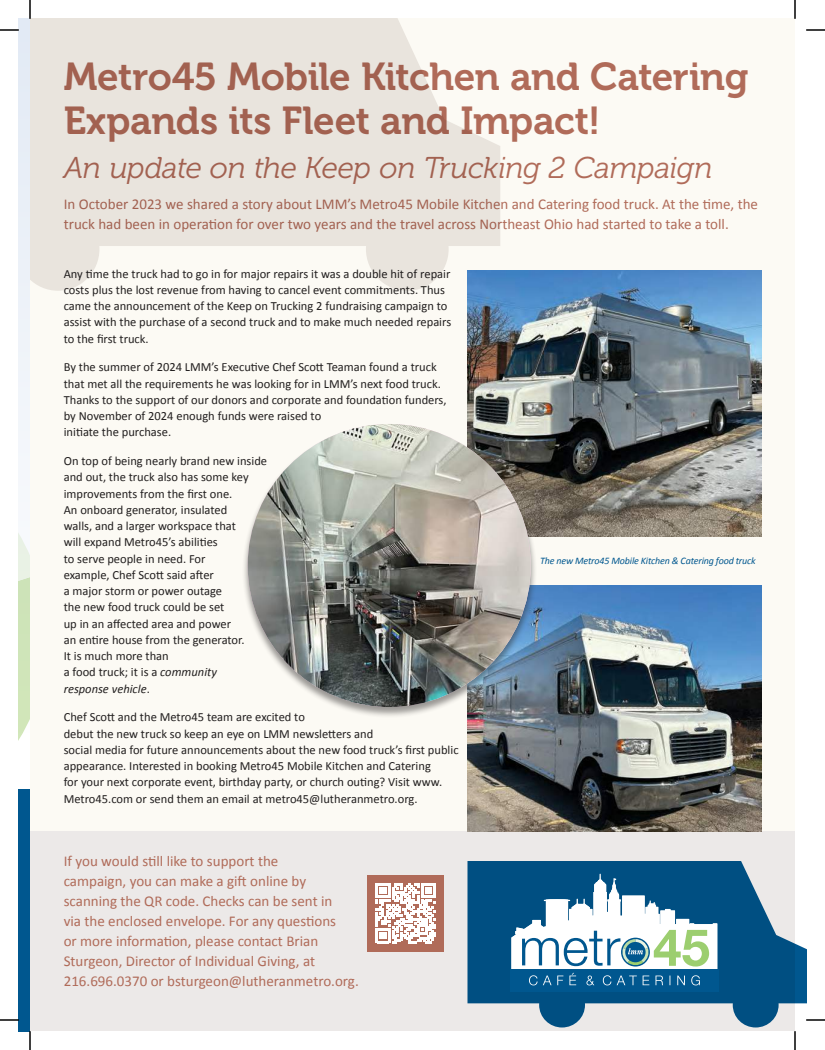
<style>
.page{position:relative;width:825px;height:1050px;background:#fff}
.page>*{position:absolute;margin:0;border:0;box-sizing:border-box;transform-origin:0 0}
.t1{font:300 51.75px "Helvetica Neue LT Std";color:#00578f}
.t2{font:38.75px/43.8px "Museo 700";letter-spacing:-.01em;color:#b06b59}
.t3{font:italic 30px "Museo 300";letter-spacing:-.01em;color:#b06b59}
.t4{font:15px/20px "Calibri";color:#b06b59}
.t5{font:12.5px/16.2px "Calibri";color:#221f1f}
.t6{font:italic 10px "Calibri";letter-spacing:-.015em;color:#00578f}
.s1{font-style:italic}
</style>
<div class="page">
<div style="left:19px;top:789px;width:11px;height:242px;background:#00578f"></div>
<svg style="left:19px;top:19px;width:11px;height:714px;fill:#e9f0f7"></svg>
<div style="left:30px;top:19px;width:765px;height:1012px;background:#fcfaf4"></div>
<div style="left:30px;top:832px;width:765px;height:199px;background:#ece9e8"></div>
<img style="left:468px;top:585px;width:293px;height:247px">
<img style="left:468px;top:270px;width:293px;height:266px">
<div style="left:242px;top:423px;width:295px;height:296px;background:#221f1f;opacity:.45"></div>
<img style="left:248px;top:424px;width:283px;height:283px;border-radius:142px">
<svg style="left:30px;top:19px;width:470px;height:272px;fill:#e9e4dd"></svg>
<div style="left:367px;top:875px;width:77px;height:76px;background:#b06b59"></div>
<svg style="left:376px;top:883px;width:60px;height:60px"></svg>
<svg style="left:468px;top:861px;width:338px;height:166px;fill:#004f82"></svg>
<svg style="left:510px;top:874px;width:208px;height:118px;background:#7ba6bc"></svg>
<svg style="left:0;top:30px;width:19px;height:1px"></svg>
<svg style="left:806px;top:30px;width:19px;height:1px"></svg>
<svg style="left:0;top:1020px;width:19px;height:1px"></svg>
<svg style="left:806px;top:1020px;width:19px;height:1px"></svg>
<svg style="left:30px;top:0;width:1px;height:19px"></svg>
<svg style="left:30px;top:1031px;width:1px;height:19px"></svg>
<svg style="left:795px;top:0;width:1px;height:19px"></svg>
<svg style="left:795px;top:1031px;width:1px;height:19px"></svg>
<h2 class="t2" style="left:64px;top:58px;width:686px">Metro45 Mobile Kitchen and Catering<br>Expands its Fleet and Impact!</h2>
<h3 class="t3" style="left:64px;top:156px;width:650px">An update on the Keep on Trucking 2 Campaign</h3>
<p class="t4" style="left:64px;top:194px;width:696px">In October 2023 we shared a story about LMM’s Metro45 Mobile Kitchen and Catering food truck. At the time, the truck had been in operation for over two years and the travel across Northeast Ohio had started to take a toll.</p>
<p class="t5" style="left:64px;top:265px;width:389px">Any time the truck had to go in for major repairs it was a double hit of repair costs plus the lost revenue from having to cancel event commitments. Thus came the announcement of the Keep on Trucking 2 fundraising campaign to assist with the purchase of a second truck and to make much needed repairs to the first truck.</p>
<p class="t5" style="left:64px;top:359px;width:384px">By the summer of 2024 LMM’s Executive Chef Scott Teaman found a truck that met all the requirements he was looking for in LMM’s next food truck.<br>Thanks to the support of our donors and corporate and foundation funders, by November of 2024 enough funds were raised to<br>initiate the purchase.</p>
<p class="t5" style="left:64px;top:453px;width:205px">On top of being nearly brand new inside and out, the truck also has some key improvements from the first one.<br>An onboard generator, insulated<br>walls, and a larger workspace that<br>will expand Metro45’s abilities<br>to serve people in need. For<br>example, Chef Scott said after<br>a major storm or power outage<br>the new food truck could be set<br>up in an affected area and power<br>an entire house from the generator.<br>It is much more than<br>a food truck; it is a <span class="s1">community<br>response vehicle</span>.</p>
<p class="t5" style="left:64px;top:709px;width:396px">Chef Scott and the Metro45 team are excited to<br>debut the new truck so keep an eye on LMM newsletters and<br>social media for future announcements about the new food truck’s first public appearance. Interested in booking Metro45 Mobile Kitchen and Catering<br>for your next corporate event, birthday party, or church outing? Visit www.<br>Metro45.com or send them an email at metro45@lutheranmetro.org.</p>
<p class="t6" style="left:540px;top:554px;width:217px">The new Metro45 Mobile Kitchen &amp; Catering food truck</p>
<p class="t4" style="left:64px;top:851px;width:297px">If you would still like to support the<br>campaign, you can make a gift online by scanning the QR code. Checks can be sent in<br>via the enclosed envelope. For any questions<br>or more information, please contact Brian Sturgeon, Director of Individual Giving, at 216.696.0370 or bsturgeon@lutheranmetro.org.</p>
<h1 class="t1" style="left:519px;top:917px;width:103px">metr</h1>
</div>
